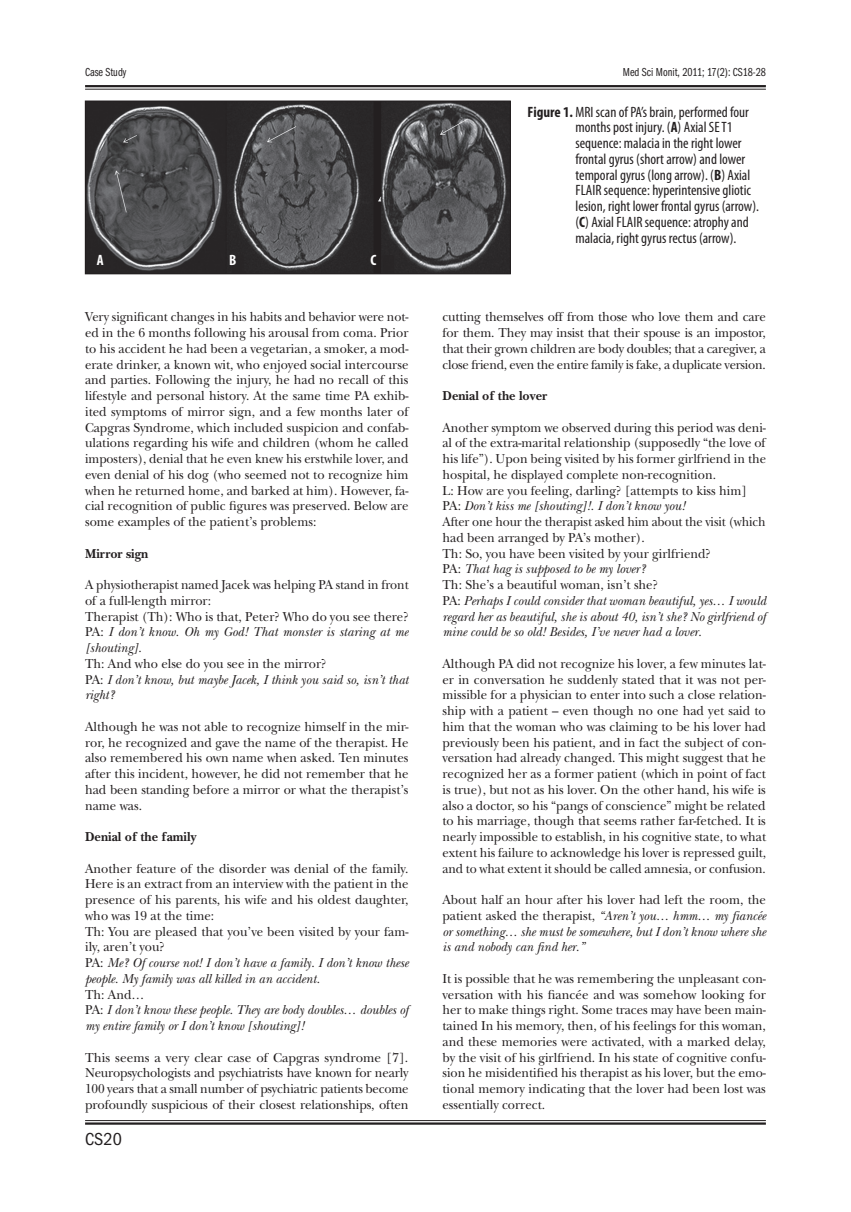
<style>
.page{position:relative;width:851px;height:1212px;background:#fff}
.page>*{position:absolute;margin:0;border:0;box-sizing:border-box;transform-origin:0 0}
.M1_Pagina_Left{font:18px "Franklin Got Itc TOT Boo Con";color:#231f20}
.MSM_Rycina_tytul{font:condensed 15px/15.8px "Myriad Pro";color:#231f20}
.t1{font:700 condensed 15px "Myriad Pro";color:#fff}
.MSM_Body{font:13.5px/15.8px "New Baskerville";color:#231f20;text-align:justify;scale:.95 1}
.MSM_Body-2{font:13.5px/15.8px "New Baskerville";color:#231f20;text-align:justify;scale:.93 1}
.MSM_Body_no_before{font:italic 13.5px/15.8px "New Baskerville";color:#231f20;scale:.95 1}
.MSM_Body_no_before-2{font:13.5px/15.8px "New Baskerville";color:#231f20;scale:.95 1}
.MSM_Body-3{font:13.5px/15.8px "New Baskerville";color:#231f20;text-align:justify}
.MSM_Body-4{font:13.5px/15.8px "New Baskerville";color:#231f20;text-align:justify;scale:.94 1}
.MSM_Body-5{font:italic 13.5px/15.8px "New Baskerville";color:#231f20;text-align:justify;scale:.95 1}
.MSM_Body_no_before-3{font:13.5px/15.8px "New Baskerville";color:#231f20;scale:.93 1}
.MSM_Body_no_before-4{font:italic 13.5px/15.8px "New Baskerville";color:#231f20;scale:.96 1}
.MSM_Headline_2{font:700 13.5px "New Baskerville";color:#231f20;scale:.95 1}
.M1_Right{font:12px "Franklin Got Itc TOT Boo Com";color:#231f20}
.M1_Left{font:12px "Franklin Got Itc TOT Boo Com";color:#231f20}
.s1{font-style:normal}
.s2{font-weight:700}
</style>
<div class="page">
<img style="left:87px;top:103px;width:421px;height:169px">
<div style="left:85px;top:101px;width:425px;height:173px;border:1px solid #231f20"></div>
<hr style="left:85px;top:85px;width:680px;height:2px;background:#231f20">
<hr style="left:85px;top:89px;width:680px;height:1px;background:#231f20">
<hr style="left:85px;top:1120px;width:680px;height:1px;background:#231f20">
<hr style="left:85px;top:1122px;width:680px;height:3px;background:#231f20">
<p class="M1_Left" style="left:85px;top:66px;width:43px">Case Study</p>
<p class="M1_Right" style="left:623px;top:66px;width:144px">Med Sci Monit, 2011; 17(2): CS18-28</p>
<p class="t1" style="left:97px;top:251px;width:8px">A</p>
<p class="t1" style="left:229px;top:251px;width:9px">B</p>
<p class="t1" style="left:370px;top:251px;width:7px">C</p>
<p class="MSM_Body-2" style="left:85px;top:309px;width:349px">Very significant changes in his habits and behavior were not&shy;ed in the 6 months following his arousal from coma. Prior to his accident he had been a vegetarian, a smoker, a mod&shy;erate drinker, a known wit, who enjoyed social intercourse and parties. Following the injury, he had no recall of this lifestyle and personal history. At the same time PA exhib&shy;ited symptoms of mirror sign, and a few months later of Capgras Syndrome, which included suspicion and confab&shy;ulations regarding his wife and children (whom he called imposters), denial that he even knew his erstwhile lover, and even denial of his dog (who seemed not to recognize him when he returned home, and barked at him). However, fa&shy;cial recognition of public figures was preserved. Below are some examples of the patient’s problems:</p>
<p class="MSM_Headline_2" style="left:85px;top:545px;width:68px">Mirror sign</p>
<p class="MSM_Body-2" style="left:85px;top:577px;width:349px">A physiotherapist named Jacek was helping PA stand in front of a full-length mirror:</p>
<p class="MSM_Body_no_before-2" style="left:85px;top:608px;width:342px">Therapist (Th): Who is that, Peter? Who do you see there?</p>
<p class="MSM_Body_no_before-4" style="left:85px;top:624px;width:338px"><span class="s1">PA:</span> I don’t know. Oh my God! That monster is staring at me [shouting].</p>
<p class="MSM_Body_no_before-2" style="left:85px;top:656px;width:255px">Th: And who else do you see in the mirror?</p>
<p class="MSM_Body_no_before" style="left:85px;top:671px;width:342px"><span class="s1">PA:</span> I don’t know, but maybe Jacek, I think you said so, isn’t that right?</p>
<p class="MSM_Body" style="left:85px;top:719px;width:342px">Although he was not able to recognize himself in the mir&shy;ror, he recognized and gave the name of the therapist. He also remembered his own name when asked. Ten minutes after this incident, however, he did not remember that he had been standing before a mirror or what the therapist’s name was.</p>
<p class="MSM_Headline_2" style="left:85px;top:829px;width:119px">Denial of the family</p>
<p class="MSM_Body" style="left:85px;top:860px;width:342px">Another feature of the disorder was denial of the family.<br>Here is an extract from an interview with the patient in the presence of his parents, his wife and his oldest daughter, who was 19 at the time:</p>
<p class="MSM_Body_no_before-2" style="left:85px;top:923px;width:342px">Th: You are pleased that you’ve been visited by your fam&shy;ily, aren’t you?</p>
<p class="MSM_Body_no_before" style="left:85px;top:955px;width:342px"><span class="s1">PA:</span> Me? Of course not! I don’t have a family. I don’t know these people. My family was all killed in an accident.</p>
<p class="MSM_Body_no_before-2" style="left:85px;top:986px;width:64px">Th: And…</p>
<p class="MSM_Body_no_before" style="left:85px;top:1002px;width:342px"><span class="s1">PA:</span> I don’t know these people. They are body doubles… doubles of my entire family or I don’t know [shouting]!</p>
<p class="MSM_Body-3" style="left:85px;top:1049px;width:325px">This seems a very clear case of Capgras syndrome [7].<br>Neuropsychologists and psychiatrists have known for nearly 100 years that a small number of psychiatric patients become profoundly suspicious of their closest relationships, often</p>
<p class="M1_Pagina_Left" style="left:85px;top:1129px;width:38px">CS20</p>
<p class="MSM_Rycina_tytul" style="left:575px;top:104px;width:185px;text-indent:-48px"><span class="s2">Figure 1.</span> MRI scan of PA’s brain, performed four months post injury. (<span class="s2">A</span>) Axial SE T1 sequence: malacia in the right lower frontal gyrus (short arrow) and lower temporal gyrus (long arrow). (<span class="s2">B</span>) Axial FLAIR sequence: hyperintensive gliotic lesion, right lower frontal gyrus (arrow). (<span class="s2">C</span>) Axial FLAIR sequence: atrophy and malacia, right gyrus rectus (arrow).</p>
<p class="MSM_Body" style="left:442px;top:309px;width:342px">cutting themselves off from those who love them and care for them. They may insist that their spouse is an impostor, that their grown children are body doubles; that a caregiver, a close friend, even the entire family is fake, a duplicate version.</p>
<p class="MSM_Headline_2" style="left:442px;top:388px;width:112px">Denial of the lover</p>
<p class="MSM_Body-4" style="left:442px;top:419px;width:345px">Another symptom we observed during this period was deni&shy;al of the extra-marital relationship (supposedly “the love of his life”). Upon being visited by his former girlfriend in the hospital, he displayed complete non-recognition.</p>
<p class="MSM_Body_no_before-2" style="left:442px;top:482px;width:322px">L: How are you feeling, darling? [attempts to kiss him]</p>
<p class="MSM_Body_no_before" style="left:442px;top:498px;width:257px"><span class="s1">PA:</span> Don’t kiss me [shouting]!. I don’t know you!</p>
<p class="MSM_Body_no_before-3" style="left:442px;top:514px;width:349px">After one hour the therapist asked him about the visit (which had been arranged by PA’s mother).</p>
<p class="MSM_Body_no_before-2" style="left:442px;top:545px;width:284px">Th: So, you have been visited by your girlfriend?</p>
<p class="MSM_Body_no_before" style="left:442px;top:561px;width:215px"><span class="s1">PA:</span> That hag is supposed to be my lover?</p>
<p class="MSM_Body_no_before-2" style="left:442px;top:577px;width:228px">Th: She’s a beautiful woman, isn’t she?</p>
<p class="MSM_Body_no_before" style="left:442px;top:593px;width:342px;text-align:justify"><span class="s1">PA:</span> Perhaps I could consider that woman beautiful, yes… I would regard her as beautiful, she is about 40, isn’t she? No girlfriend of mine could be so old! Besides, I’ve never had a lover.</p>
<p class="MSM_Body" style="left:442px;top:656px;width:342px">Although PA did not recognize his lover, a few minutes lat&shy;er in conversation he suddenly stated that it was not per&shy;missible for a physician to enter into such a close relation&shy;ship with a patient – even though no one had yet said to him that the woman who was claiming to be his lover had previously been his patient, and in fact the subject of con&shy;versation had already changed. This might suggest that he recognized her as a former patient (which in point of fact is true), but not as his lover. On the other hand, his wife is also a doctor, so his “pangs of conscience” might be related to his marriage, though that seems rather far-fetched. It is nearly impossible to establish, in his cognitive state, to what extent his failure to acknowledge his lover is repressed guilt, and to what extent it should be called amnesia, or confusion.</p>
<p class="MSM_Body-5" style="left:442px;top:892px;width:342px"><span class="s1">About half an hour after his lover had left the room, the patient asked the therapist,</span> “Aren’t you… hmm… my fiancée or something… she must be somewhere, but I don’t know where she is and nobody can find her.”</p>
<p class="MSM_Body" style="left:442px;top:971px;width:342px">It is possible that he was remembering the unpleasant con&shy;versation with his fiancée and was somehow looking for her to make things right. Some traces may have been main&shy;tained In his memory, then, of his feelings for this woman, and these memories were activated, with a marked delay, by the visit of his girlfriend. In his state of cognitive confu&shy;sion he misidentified his therapist as his lover, but the emo&shy;tional memory indicating that the lover had been lost was essentially correct.</p>
</div>
